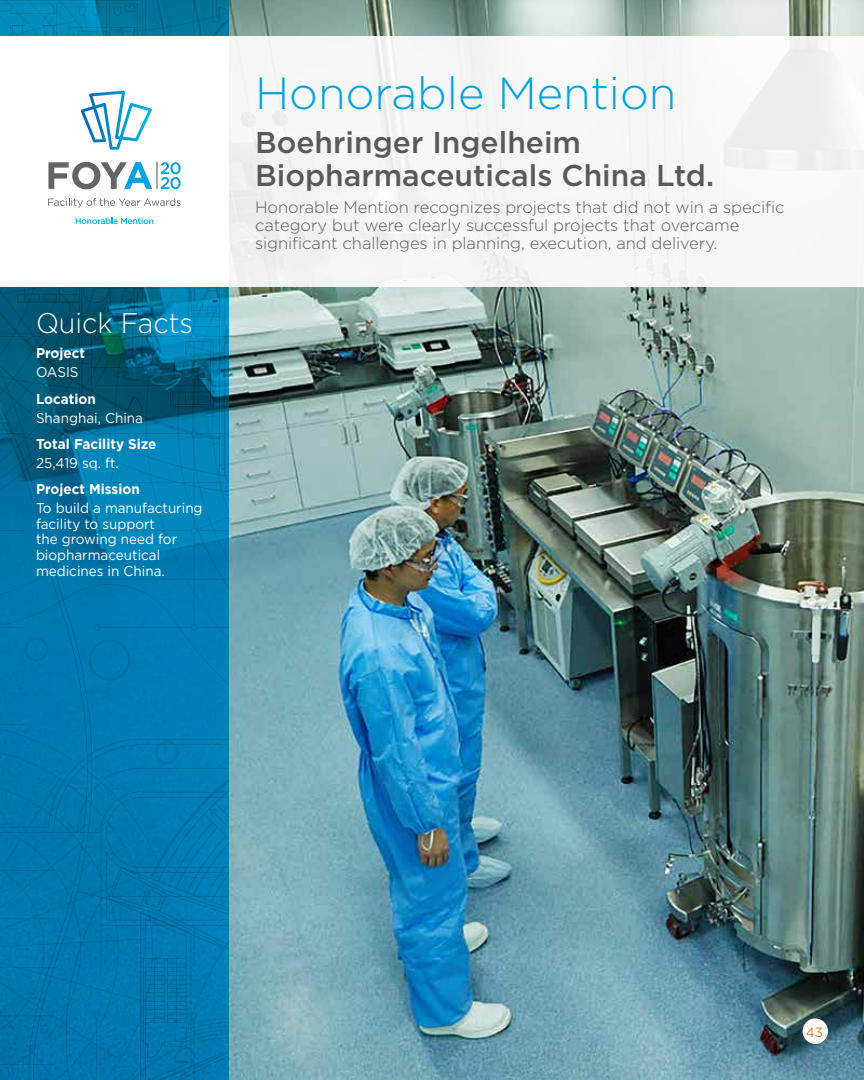
<style>
.page{position:relative;width:864px;height:1080px;background:#fff}
.page>*{position:absolute;margin:0;border:0;box-sizing:border-box;transform-origin:0 0}
.t1{font:300 45px "Gotham";color:#00a2e0}
.t2{font:500 30px/33px "Gotham";color:#58595b}
.t3{font:300 28.35px "Gotham";color:#fff;scale:.95 1}
.t4{font:300 16.5px/18px "Gotham";letter-spacing:-.005em;color:#58595b}
.t5{font:14.25px/15.8px "Gotham";color:#fff;scale:.95 1}
.t6{font:700 14.25px "Gotham";color:#fff;scale:.95 1}
.t7{font:13.5px "Gotham";color:#e77c22}
</style>
<div class="page">
<img style="left:228px;top:0;width:636px;height:1080px">
<div style="left:803px;top:1018px;width:25px;height:26px;background:#fff;border-radius:50%"></div>
<svg style="left:0;top:287px;width:228px;height:793px;background:#0074a5"></svg>
<div style="left:228px;top:36px;width:636px;height:251px;background:#f4f7f6"></div>
<svg style="left:0;top:0;width:228px;height:207px"></svg>
<svg style="left:76px;top:218px;width:77px;height:6px"></svg>
<h3 class="t3" style="left:36px;top:305px;width:167px">Quick Facts</h3>
<p class="t6" style="left:36px;top:344px;width:53px">Project</p>
<p class="t5" style="left:36px;top:364px;width:46px">OASIS</p>
<p class="t6" style="left:36px;top:389px;width:65px">Location</p>
<p class="t5" style="left:36px;top:409px;width:114px">Shanghai, China</p>
<p class="t6" style="left:36px;top:434px;width:128px">Total Facility Size</p>
<p class="t5" style="left:36px;top:454px;width:86px">25,419 sq. ft.</p>
<p class="t6" style="left:36px;top:479px;width:111px">Project Mission</p>
<p class="t5" style="left:36px;top:500px;width:177px">To build a manufacturing facility to support<br>the growing need for biopharmaceutical medicines in China.</p>
<h1 class="t1" style="left:255px;top:65px;width:423px">Honorable Mention</h1>
<h2 class="t2" style="left:255px;top:126px;width:461px">Boehringer Ingelheim<br>Biopharmaceuticals China Ltd.</h2>
<p class="t4" style="left:255px;top:198px;width:531px">Honorable Mention recognizes projects that did not win a specific category but were clearly successful projects that overcame significant challenges in planning, execution, and delivery.</p>
<p class="t7" style="left:806px;top:1023px;width:19px">43</p>
</div>
